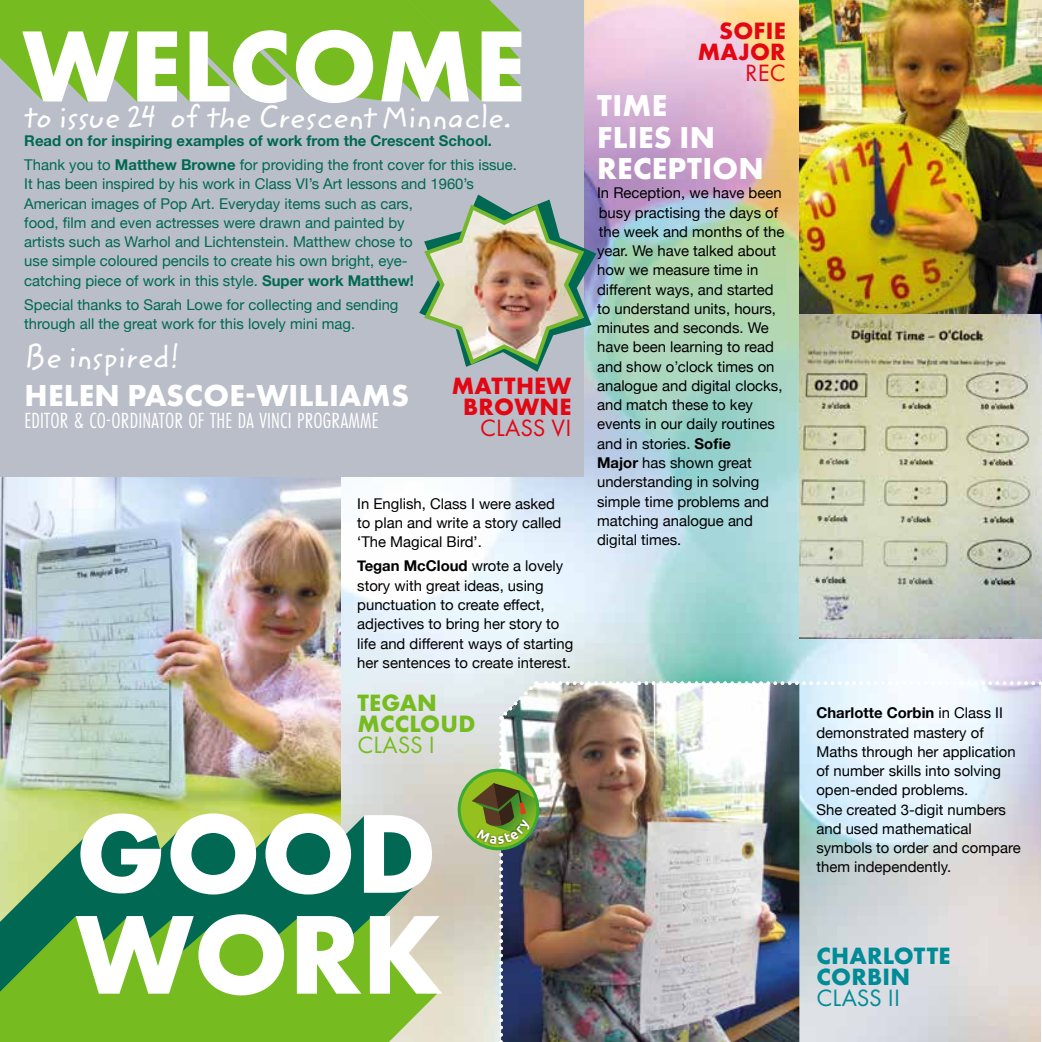
<style>
.page{position:relative;width:1042px;height:1042px;background:#fff}
.page>*{position:absolute;margin:0;border:0;box-sizing:border-box;transform-origin:0 0}
.t1{font:700 116.38px/100.8px "Futura PT";color:#fff}
.t2{font:700 105px "Futura PT";letter-spacing:.01em;color:#fff}
.t3{font:31.5px "Zemke Hand ITC Std";color:#fff}
.t4{font:700 31.5px/31.5px "Futura PT";letter-spacing:.01em;color:#fff}
.t5{font:700 24.5px/21px "Futura PT";letter-spacing:.01em;color:#e30613;text-align:right}
.t6{font:700 24.5px/21px "Futura PT";letter-spacing:.01em;color:#008b96}
.t7{font:700 24.5px/21px "Futura PT";letter-spacing:.01em;color:#76bc21}
.t8{font:24.5px "Futura PT";letter-spacing:.01em;color:#e30613}
.t9{font:24.5px "Futura PT";letter-spacing:.01em;color:#008b96}
.t10{font:24.5px "Futura PT";letter-spacing:.005em;color:#76bc21}
.t11{font:22.75px "Futura PT Cond";letter-spacing:.01em;color:#fff}
.t12{font:14.88px/19.2px "Helvetica Neue";color:#000}
.t13{font:14.88px/19.2px "Helvetica Neue";color:#006853}
.t14{font:700 14.88px/24.2px "Helvetica Neue";color:#006853}
.s1{font-weight:400}
.s2{font-weight:700}
</style>
<div class="page">
<img style="left:340px;top:0;width:702px;height:1042px">
<img style="left:0;top:476px;width:340px;height:339px">
<img style="left:799px;top:0;width:243px;height:639px">
<div style="left:0;top:0;width:584px;height:476px;background:#babec9"></div>
<svg style="left:0;top:0;width:522px;height:102px;background:#7ebc36"></svg>
<svg style="left:0;top:815px;width:424px;height:101px;background:#398761"></svg>
<svg style="left:0;top:916px;width:437px;height:126px;background:#6fb333"></svg>
<img style="left:419px;top:195px;width:177px;height:177px">
<img style="left:452px;top:681px;width:590px;height:361px">
<h2 class="t2" style="left:22px;top:-1px;width:505px">WELCOME</h2>
<h3 class="t3" style="left:24px;top:94px;width:488px">to issue 24 of the Crescent Minnacle.</h3>
<p class="t14" style="left:24px;top:129px;width:494px">Read on for inspiring examples of work from the Crescent School.<br><span class="s1">Thank you to</span> Matthew Browne <span class="s1">for providing the front cover for this issue.</span></p>
<p class="t13" style="left:24px;top:175px;width:451px">It has been inspired by his work in Class VI’s Art lessons and 1960’s American images of Pop Art. Everyday items such as cars,<br>food, film and even actresses were drawn and painted by<br>artists such as Warhol and Lichtenstein. Matthew chose to<br>use simple coloured pencils to create his own bright, eye-<br>catching piece of work in this style. <span class="s2">Super work Matthew!</span></p>
<p class="t13" style="left:24px;top:296px;width:376px">Special thanks to Sarah Lowe for collecting and sending through all the great work for this lovely mini mag.</p>
<h3 class="t3" style="left:24px;top:334px;width:158px">Be inspired!</h3>
<h3 class="t4" style="left:24px;top:379px;width:386px">HELEN PASCOE-WILLIAMS</h3>
<h3 class="t11" style="left:24px;top:407px;width:356px">EDITOR &amp; CO-ORDINATOR OF THE DA VINCI PROGRAMME</h3>
<h3 class="t5" style="left:452px;top:374px;width:121px;text-align:center">MATTHEW<br>BROWNE</h3>
<h3 class="t8" style="left:480px;top:413px;width:93px">CLASS VI</h3>
<p class="t12" style="left:357px;top:495px;width:206px">In English, Class I were asked to plan and write a story called ‘The Magical Bird’.</p>
<p class="t12" style="left:357px;top:557px;width:218px"><span class="s2">Tegan McCloud</span> wrote a lovely story with great ideas, using punctuation to create effect, adjectives to bring her story to life and different ways of starting her sentences to create interest.</p>
<h3 class="t7" style="left:357px;top:692px;width:120px">TEGAN<br>MCCLOUD</h3>
<h3 class="t10" style="left:357px;top:730px;width:79px">CLASS I</h3>
<h1 class="t1" style="left:76px;top:800px;width:369px">GOOD<br>WORK</h1>
<h3 class="t5" style="left:698px;top:20px;width:89px">SOFIE<br>MAJOR</h3>
<h3 class="t8" style="left:745px;top:59px;width:42px">REC</h3>
<h3 class="t4" style="left:597px;top:89px;width:168px">TIME<br>FLIES IN<br>RECEPTION</h3>
<p class="t12" style="left:597px;top:184px;width:189px">In Reception, we have been busy practising the days of the week and months of the year. We have talked about how we measure time in different ways, and started to understand units, hours, minutes and seconds. We have been learning to read and show oʼclock times on analogue and digital clocks, and match these to key events in our daily routines and in stories. <span class="s2">Sofie<br>Major</span> has shown great understanding in solving simple time problems and matching analogue and digital times.</p>
<p class="t12" style="left:816px;top:704px;width:206px"><span class="s2">Charlotte Corbin</span> in Class II demonstrated mastery of<br>Maths through her application of number skills into solving open-ended problems.<br>She created 3-digit numbers and used mathematical symbols to order and compare them independently.</p>
<h3 class="t6" style="left:816px;top:945px;width:135px">CHARLOTTE<br>CORBIN</h3>
<h3 class="t9" style="left:816px;top:983px;width:85px">CLASS II</h3>
</div>
